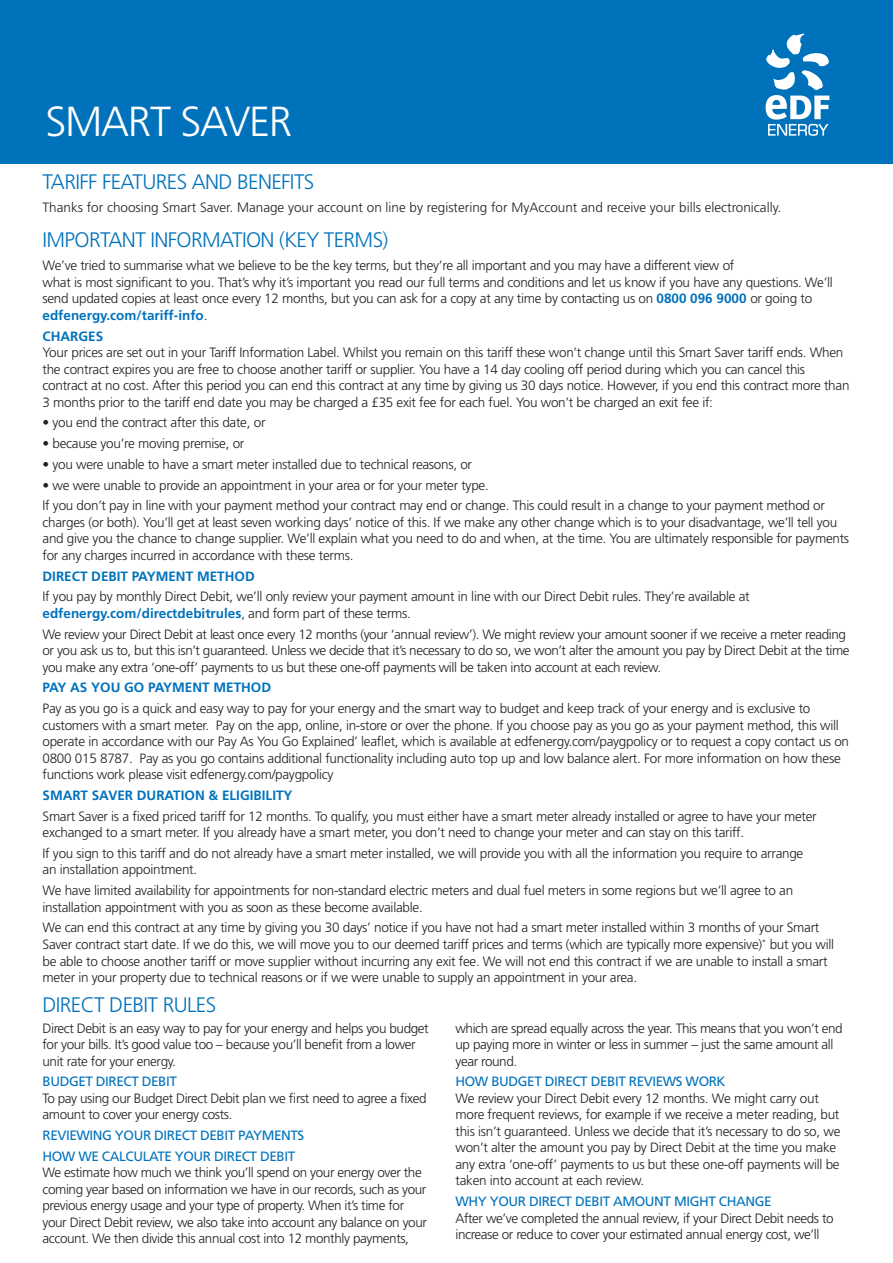
<style>
.page{position:relative;width:893px;height:1263px;background:#fff}
.page>*{position:absolute;margin:0;border:0;box-sizing:border-box;transform-origin:0 0}
.t1{font:300 42px "Frutiger LT";letter-spacing:-.03em;color:#fff}
.t2{font:300 21px "Frutiger LT";letter-spacing:-.03em;color:#0072bc}
.heading{font:300 13.5px/16.5px "Frutiger LT";letter-spacing:-.02em;color:#231f20}
.t3{font:13.5px "Frutiger LT";letter-spacing:-.03em;color:#0072bc}
.heading-2{font:300 13.5px "Frutiger LT";color:#231f20}
.heading-3{font:700 13.5px "Frutiger LT";color:#0072bc}
.s1{font-weight:700;color:#0072bc}
</style>
<div class="page">
<div style="left:0;top:0;width:893px;height:164px;background:#0072bc"></div>
<svg style="left:766px;top:34px;width:63px;height:102px"></svg>
<p class="t1" style="left:45px;top:98px;width:248px">SMART SAVER</p>
<p class="t2" style="left:43px;top:169px;width:273px">TARIFF FEATURES AND BENEFITS</p>
<p class="heading-2" style="left:43px;top:200px;width:740px">Thanks for choosing Smart Saver. Manage your account on line by registering for MyAccount and receive your bills electronically.</p>
<p class="t2" style="left:43px;top:228px;width:347px">IMPORTANT INFORMATION (KEY TERMS)</p>
<p class="heading" style="left:43px;top:258px;width:693px">We’ve tried to summarise what we believe to be the key terms, but they’re all important and you may have a different view of</p>
<p class="heading" style="left:43px;top:274px;width:792px">what is most significant to you. That’s why it’s important you read our full terms and conditions and let us know if you have any questions. We’ll send updated copies at least once every 12 months, but you can ask for a copy at any time by contacting us on <span class="s1">0800 096 9000</span> or going to <span class="s1">edfenergy.com/tariff-info</span>.</p>
<p class="heading-3" style="left:43px;top:328px;width:62px">CHARGES</p>
<p class="heading" style="left:43px;top:344px;width:808px">Your prices are set out in your Tariff Information Label. Whilst you remain on this tariff these won’t change until this Smart Saver tariff ends. When the contract expires you are free to choose another tariff or supplier. You have a 14 day cooling off period during which you can cancel this contract at no cost. After this period you can end this contract at any time by giving us 30 days notice. However, if you end this contract more than 3 months prior to the tariff end date you may be charged a £35 exit fee for each fuel. You won’t be charged an exit fee if:</p>
<p class="heading" style="left:43px;top:415px;width:224px">• you end the contract after this date, or</p>
<p class="heading" style="left:43px;top:435px;width:203px">• because you’re moving premise, or</p>
<p class="heading" style="left:43px;top:456px;width:431px">• you were unable to have a smart meter installed due to technical reasons, or</p>
<p class="heading" style="left:43px;top:477px;width:448px">• we were unable to provide an appointment in your area or for your meter type.</p>
<p class="heading" style="left:43px;top:498px;width:808px">If you don’t pay in line with your payment method your contract may end or change. This could result in a change to your payment method or charges (or both). You’ll get at least seven working days’ notice of this. If we make any other change which is to your disadvantage, we’ll tell you and give you the chance to change supplier. We’ll explain what you need to do and when, at the time. You are ultimately responsible for payments for any charges incurred in accordance with these terms.</p>
<p class="heading-3" style="left:43px;top:568px;width:214px">DIRECT DEBIT PAYMENT METHOD</p>
<p class="heading" style="left:43px;top:589px;width:709px">If you pay by monthly Direct Debit, we’ll only review your payment amount in line with our Direct Debit rules. They’re available at <span class="s1">edfenergy.com/directdebitrules</span>, and form part of these terms.</p>
<p class="heading" style="left:43px;top:626px;width:809px">We review your Direct Debit at least once every 12 months (your ‘annual review’). We might review your amount sooner if we receive a meter reading or you ask us to, but this isn’t guaranteed. Unless we decide that it’s necessary to do so, we won’t alter the amount you pay by Direct Debit at the time you make any extra ‘one-off’ payments to us but these one-off payments will be taken into account at each review.</p>
<p class="heading-3" style="left:43px;top:680px;width:230px">PAY AS YOU GO PAYMENT METHOD</p>
<p class="heading" style="left:43px;top:700px;width:808px">Pay as you go is a quick and easy way to pay for your energy and the smart way to budget and keep track of your energy and is exclusive to customers with a smart meter. Pay on the app, online, in-store or over the phone. If you choose pay as you go as your payment method, this will operate in accordance with our Pay As You Go Explained’ leaflet, which is available at edfenergy.com/paygpolicy or to request a copy contact us on 0800 015 8787. Pay as you go contains additional functionality including auto top up and low balance alert. For more information on how these functions work please visit edfenergy.com/paygpolicy</p>
<p class="heading-3" style="left:43px;top:787px;width:252px">SMART SAVER DURATION &amp; ELIGIBILITY</p>
<p class="heading" style="left:43px;top:808px;width:776px">Smart Saver is a fixed priced tariff for 12 months. To qualify, you must either have a smart meter already installed or agree to have your meter exchanged to a smart meter. If you already have a smart meter, you don’t need to change your meter and can stay on this tariff.</p>
<p class="heading" style="left:43px;top:845px;width:762px">If you sign to this tariff and do not already have a smart meter installed, we will provide you with all the information you require to arrange an installation appointment.</p>
<p class="heading" style="left:43px;top:882px;width:752px">We have limited availability for appointments for non-standard electric meters and dual fuel meters in some regions but we’ll agree to an installation appointment with you as soon as these become available.</p>
<p class="heading" style="left:43px;top:920px;width:793px">We can end this contract at any time by giving you 30 days’ notice if you have not had a smart meter installed within 3 months of your Smart Saver contract start date. If we do this, we will move you to our deemed tariff prices and terms (which are typically more expensive)<sup>*</sup> but you will be able to choose another tariff or move supplier without incurring any exit fee. We will not end this contract if we are unable to install a smart meter in your property due to technical reasons or if we were unable to supply an appointment in your area.</p>
<p class="heading" style="left:43px;top:1020px;width:388px">Direct Debit is an easy way to pay for your energy and helps you budget for your bills. It’s good value too – because you’ll benefit from a lower unit rate for your energy.</p>
<p class="t3" style="left:43px;top:1073px;width:136px">BUDGET DIRECT DEBIT</p>
<p class="heading" style="left:43px;top:1090px;width:386px">To pay using our Budget Direct Debit plan we first need to agree a fixed amount to cover your energy costs.</p>
<p class="t3" style="left:43px;top:1127px;width:263px">REVIEWING YOUR DIRECT DEBIT PAYMENTS</p>
<p class="t3" style="left:43px;top:1148px;width:254px">HOW WE CALCULATE YOUR DIRECT DEBIT</p>
<p class="heading" style="left:43px;top:1164px;width:386px">We estimate how much we think you’ll spend on your energy over the coming year based on information we have in our records, such as your previous energy usage and your type of property. When it’s time for your Direct Debit review, we also take into account any balance on your account. We then divide this annual cost into 12 monthly payments,</p>
<p class="t2" style="left:43px;top:992px;width:175px">DIRECT DEBIT RULES</p>
<p class="heading" style="left:455px;top:1020px;width:389px">which are spread equally across the year. This means that you won’t end up paying more in winter or less in summer – just the same amount all year round.</p>
<p class="t3" style="left:455px;top:1073px;width:272px">HOW BUDGET DIRECT DEBIT REVIEWS WORK</p>
<p class="heading" style="left:455px;top:1090px;width:386px">We review your Direct Debit every 12 months. We might carry out more frequent reviews, for example if we receive a meter reading, but this isn’t guaranteed. Unless we decide that it’s necessary to do so, we won’t alter the amount you pay by Direct Debit at the time you make any extra ‘one-off’ payments to us but these one-off payments will be taken into account at each review.</p>
<p class="t3" style="left:455px;top:1193px;width:318px">WHY YOUR DIRECT DEBIT AMOUNT MIGHT CHANGE</p>
<p class="heading" style="left:455px;top:1210px;width:380px">After we’ve completed the annual review, if your Direct Debit needs to increase or reduce to cover your estimated annual energy cost, we’ll</p>
</div>
